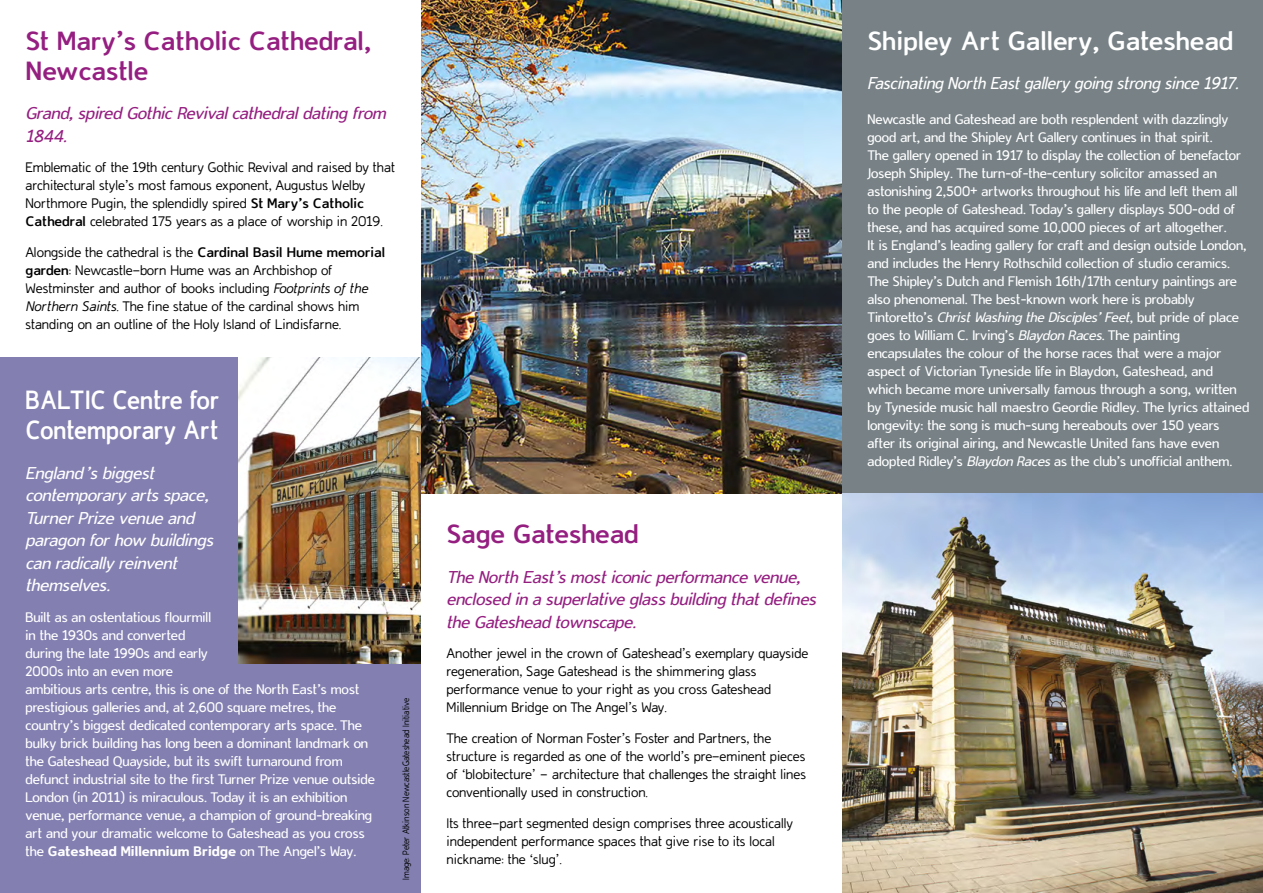
<style>
.page{position:relative;width:1263px;height:893px;background:#fff}
.page>*{position:absolute;margin:0;border:0;box-sizing:border-box;transform-origin:0 0}
.Headings_H4{font:700 30px/30px "Durham Sans";color:#951f81}
.Headings_H4-2{font:700 30px/30px "Durham Sans";color:#fff;scale:.89 1}
.Headings_H4-3{font:700 30px "Durham Sans";color:#fff}
.Italic_intro_P{font:italic 19.5px/22.5px "Durham Sans";color:#951f81}
.Italic_intro_P-2{font:italic 19.5px/22.5px "Durham Sans";color:#fff}
.Italic_intro_P-3{font:italic 19.5px "Durham Sans";color:#fff;scale:.95 1}
.Body_text_P{font:15.75px/18px "Durham Sans";color:#fff}
.Body_text_P-2{font:100 15.75px/18px "Durham Sans";color:#000}
.t1{font:100 10.5px "Durham Sans";color:#000;scale:.92 1}
.s1{font-weight:700}
.s2{font-style:italic}
.s3{font-weight:900}
</style>
<div class="page">
<div style="left:842px;top:0;width:421px;height:893px;background:#778186"></div>
<div style="left:0;top:357px;width:421px;height:536px;background:#8380b1"></div>
<img style="left:239px;top:357px;width:182px;height:306px">
<img style="left:421px;top:0;width:421px;height:493px">
<img style="left:842px;top:493px;width:421px;height:400px">
<h4 class="Headings_H4" style="left:26px;top:25px;width:347px">St Mary’s Catholic Cathedral,<br>Newcastle</h4>
<p class="Italic_intro_P" style="left:26px;top:101px;width:366px">Grand,spired GothicRevivalcathedraldating from<br>1844.</p>
<p class="Body_text_P-2" style="left:26px;top:158px;width:371px">Emblematic of the 19th century Gothic Revival and raised by that architectural style’s most famous exponent, Augustus Welby Northmore Pugin, the splendidly spired <span class="s1">St Mary’s Catholic Cathedral</span> celebrated 175 years as a place of worship in 2019.</p>
<p class="Body_text_P-2" style="left:26px;top:243px;width:361px">Alongside the cathedral is the <span class="s1">Cardinal Basil Hume memorial garden</span>: Newcastle-born Hume was an Archbishop of Westminster and author of books including <span class="s2">Footprints of the Northern Saints</span>. The fine statue of the cardinal shows him standing on an outline of the Holy Island of Lindisfarne.</p>
<h4 class="Headings_H4-2" style="left:26px;top:385px;width:219px">BALTIC Centre for<br>Contemporary Art</h4>
<p class="Italic_intro_P-2" style="left:26px;top:461px;width:194px">England ’sbiggest contemporary artsspace,<br>TurnerPrize venue and paragon forhow buildings can radically reinvent themselves.</p>
<p class="Body_text_P" style="left:26px;top:608px;width:351px">Built as an ostentatious flourmill<br>in the 1930s and converted<br>during the late 1990s and early<br>2000s into an even more<br>ambitious arts centre, this is one of the North East’s most prestigious galleries and, at 2,600 square metres, the country’s biggest dedicated contemporary arts space. The bulky brick building has long been a dominant landmark on the Gateshead Quayside, but its swift turnaround from defunct industrial site to the first Turner Prize venue outside London (in 2011) is miraculous. Today it is an exhibition venue, performance venue, a champion of ground-breaking art and your dramatic welcome to Gateshead as you cross the <span class="s3">Gateshead Millennium Bridge</span> on The Angel’s Way.</p>
<p class="t1" style="left:400px;top:880px;width:199px;rotate:-90deg">Image: Peter Atkinson NewcastleGateshead Initiative</p>
<h4 class="Headings_H4" style="left:446px;top:519px;width:194px">Sage Gateshead</h4>
<p class="Italic_intro_P" style="left:446px;top:565px;width:375px">The North East’smosticonicperformance venue, enclosed in a superlative glassbuilding thatdefines the Gateshead townscape.</p>
<p class="Body_text_P-2" style="left:446px;top:644px;width:364px">Another jewel in the crown of Gateshead’s exemplary quayside regeneration, Sage Gateshead is the shimmering glass performance venue to your right as you cross Gateshead Millennium Bridge on The Angel’s Way.</p>
<p class="Body_text_P-2" style="left:446px;top:729px;width:361px">The creation of Norman Foster’s Foster and Partners, the structure is regarded as one of the world’s pre-eminent pieces of ‘blobitecture’ – architecture that challenges the straight lines conventionally used in construction.</p>
<p class="Body_text_P-2" style="left:446px;top:814px;width:348px">Its three-part segmented design comprises three acoustically independent performance spaces that give rise to its local nickname: the ‘slug’.</p>
<h4 class="Headings_H4-3" style="left:867px;top:23px;width:367px">Shipley Art Gallery, Gateshead</h4>
<p class="Italic_intro_P-3" style="left:867px;top:72px;width:397px">Fascinating North Eastgallery going strong since 1917.</p>
<p class="Body_text_P" style="left:867px;top:110px;width:383px">Newcastle and Gateshead are both resplendent with dazzlingly good art, and the Shipley Art Gallery continues in that spirit.<br>The gallery opened in 1917 to display the collection of benefactor Joseph Shipley. The turn-of-the-century solicitor amassed an astonishing 2,500+ artworks throughout his life and left them all to the people of Gateshead. Today’s gallery displays 500-odd of these, and has acquired some 10,000 pieces of art altogether.<br>It is England’s leading gallery for craft and design outside London, and includes the Henry Rothschild collection of studio ceramics.<br>The Shipley’s Dutch and Flemish 16th/17th century paintings are also phenomenal. The best-known work here is probably<br>T i n t o re t t o ’ s <span class="s2">ChristWashing the Disciples’Feet</span>, b u t p r i d e o f p l a c e goes to William C. Irving’s <span class="s2">Blaydon Races</span>. The painting encapsulates the colour of the horse races that were a major aspect of Victorian Tyneside life in Blaydon, Gateshead, and which became more universally famous through a song, written by Tyneside music hall maestro Geordie Ridley. The lyrics attained longevity: the song is much-sung hereabouts over 150 years after its original airing, and Newcastle United fans have even adopted Ridley’s <span class="s2">Blaydon Races</span>as the club’s unofficial anthem.</p>
</div>
